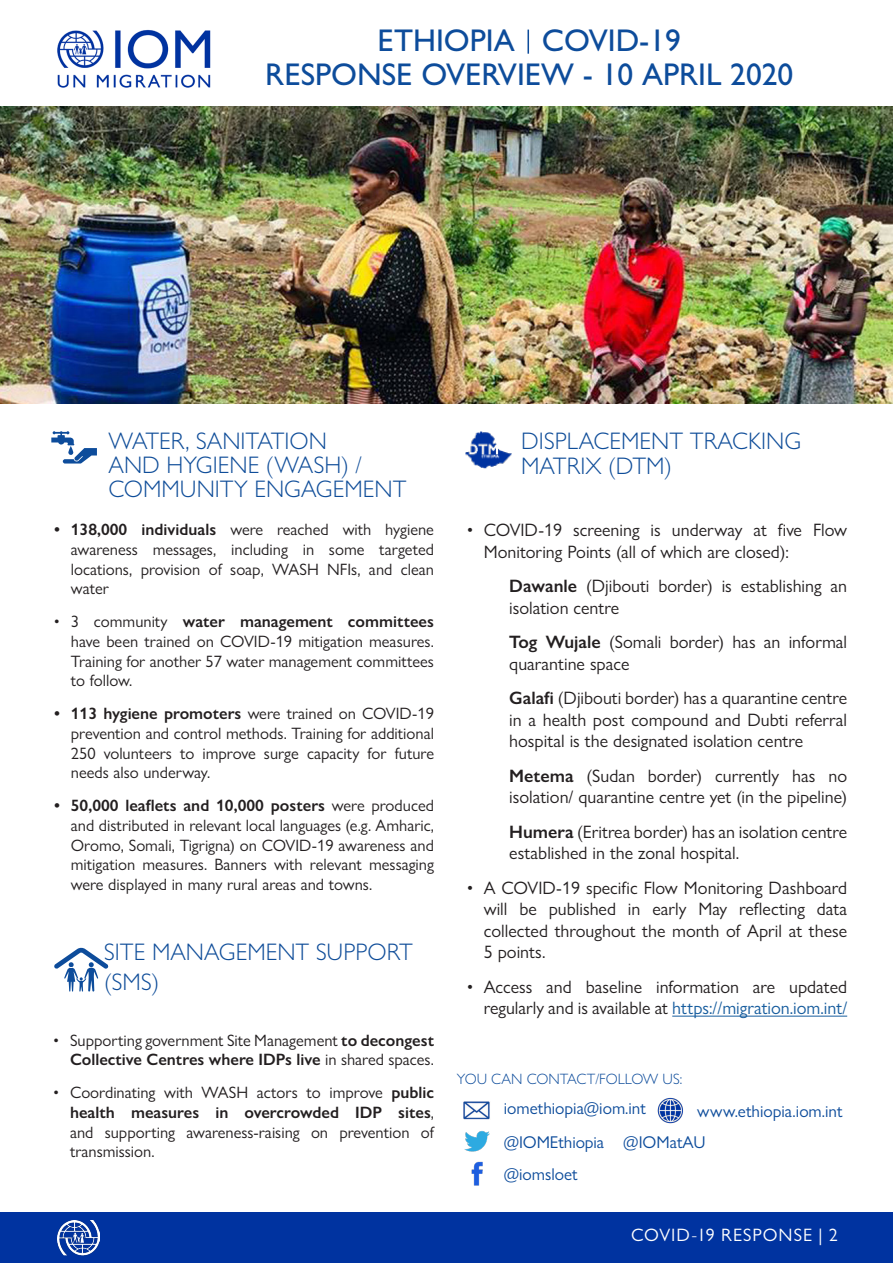
<style>
.page{position:relative;width:893px;height:1263px;background:#fff}
.page>*{position:absolute;margin:0;border:0;box-sizing:border-box;transform-origin:0 0}
.t1{font:500 31.5px "Gill Sans MT Pro";color:#0d4c9b}
.t2{font:300 24px/24px "Gill Sans Nova";color:#0f4d99}
.t3{font:18px/21.6px "Gill Sans Nova";color:#231f20}
.t4{font:18px "Gill Sans MT Pro";letter-spacing:.055em;color:#fff}
.t5{font:17.1px "Gill Sans Nova";color:#0d4c9b}
.t6{font:16.5px/19.8px "Gill Sans Nova";color:#231f20;text-align:justify}
.t7{font:300 15px "Gill Sans Nova";color:#0d4c9b}
.s1{font-weight:600}
.s2{color:#175d9e}
.s3{font-family:"Gill Sans Nova"}
</style>
<div class="page">
<img style="left:57px;top:29px;width:154px;height:59px">
<div style="left:0;top:1212px;width:893px;height:51px;background:#0033a0"></div>
<img style="left:57px;top:1220px;width:43px;height:36px">
<img style="left:0;top:106px;width:893px;height:298px">
<hr style="left:527px;top:30px;width:2px;height:24px;background:#0d4c9b">
<svg style="left:51px;top:431px;width:46px;height:32px"></svg>
<svg style="left:54px;top:947px;width:55px;height:44px"></svg>
<hr style="left:672px;top:1016px;width:175px;height:1px;background:#175d9e">
<img style="left:465px;top:431px;width:47px;height:38px">
<img style="left:471px;top:1161px;width:12px;height:25px">
<img style="left:464px;top:1131px;width:26px;height:21px">
<img style="left:657px;top:1097px;width:26px;height:27px">
<img style="left:463px;top:1101px;width:27px;height:19px">
<h1 class="t1" style="left:378px;top:22px;width:305px">ETHIOPIA COVID-19</h1>
<h1 class="t1" style="left:265px;top:56px;width:529px">RESPONSE OVERVIEW - 10 APRIL 2020</h1>
<p class="t2" style="left:109px;top:428px;width:299px">WATER, SANITATION<br>AND HYGIENE (WASH) /<br>COMMUNITY ENGAGEMENT</p>
<p class="t6" style="left:71px;top:519px;width:365px;text-indent:-17px"><span class="s1">• 138,000 individuals</span> were reached with hygiene awareness messages, including in some targeted locations, provision of soap, WASH NFIs, and clean water</p>
<p class="t6" style="left:71px;top:611px;width:365px;text-indent:-17px">• 3 community <span class="s1">water management committees </span>have been trained on COVID-19 mitigation measures.<br>Training for another 57 water management committees to follow.</p>
<p class="t6" style="left:71px;top:703px;width:365px;text-indent:-17px"><span class="s1">• 113 hygiene promoters</span> were trained on COVID-19 prevention and control methods. Training for additional 250 volunteers to improve surge capacity for future needs also underway.</p>
<p class="t6" style="left:71px;top:795px;width:365px;text-indent:-17px"><span class="s1">• 50,000 leaflets and 10,000 posters</span> were produced and distributed in relevant local languages (e.g. Amharic, Oromo, Somali, Tigrigna) on COVID-19 awareness and mitigation measures. Banners with relevant messaging were displayed in many rural areas and towns.</p>
<p class="t2" style="left:104px;top:936px;width:310px;line-height:30px">SITE MANAGEMENT SUPPORT (SMS)</p>
<p class="t6" style="left:53px;top:1030px;width:383px;text-align:right">• Supporting government Site Management <span class="s1">to decongest<br>Collective Centres where IDPs live</span> in shared spaces.</p>
<p class="t6" style="left:70px;top:1082px;width:366px;text-indent:-17px">• Coordinating with WASH actors to improve <span class="s1">public health measures in overcrowded IDP sites</span>, and supporting awareness-raising on prevention of transmission.</p>
<p class="t2" style="left:521px;top:428px;width:282px;line-height:25.5px">DISPLACEMENT TRACKING<br>MATRIX (DTM)</p>
<p class="t3" style="left:484px;top:519px;width:365px;text-indent:-17px">• COVID-19 screening is underway at five Flow<br>Monitoring Points (all of which are closed):</p>
<p class="t3" style="left:509px;top:575px;width:339px"><span class="s1">Dawanle</span> (Djibouti border) is establishing an isolation centre</p>
<p class="t3" style="left:509px;top:631px;width:339px"><span class="s1">Tog Wujale</span> (Somali border) has an informal quarantine space</p>
<p class="t3" style="left:509px;top:687px;width:339px;text-align:justify"><span class="s1">Galafi</span> (Djibouti border) has a quarantine centre in a health post compound and Dubti referral hospital is the designated isolation centre</p>
<p class="t3" style="left:509px;top:764px;width:339px"><span class="s1">Metema</span> (Sudan border) currently has no isolation/ quarantine centre yet (in the pipeline)</p>
<p class="t3" style="left:509px;top:820px;width:339px"><span class="s1">Humera</span> (Eritrea border) has an isolation centre established in the zonal hospital.</p>
<p class="t3" style="left:484px;top:876px;width:365px;text-align:justify;text-indent:-17px">• A COVID-19 specific Flow Monitoring Dashboard will be published in early May reflecting data collected throughout the month of April at these 5 points.</p>
<p class="t3" style="left:467px;top:976px;width:382px;text-align:right">• Access and baseline information are updated regularly and is available at <span class="s2">https://migration.iom.int/</span></p>
<p class="t7" style="left:457px;top:1069px;width:227px">YOU CAN CONTACT/FOLLOW US:</p>
<p class="t5" style="left:504px;top:1098px;width:144px">iomethiopia@iom.int</p>
<p class="t5" style="left:697px;top:1100px;width:147px">www.ethiopia.iom.int</p>
<p class="t5" style="left:504px;top:1132px;width:102px">@IOMEthiopia</p>
<p class="t5" style="left:504px;top:1164px;width:75px">@iomsloet</p>
<p class="t5" style="left:623px;top:1132px;width:84px">@IOMatAU</p>
<p class="t4" style="left:631px;top:1224px;width:208px">COVID-19 RESPONSE | <span class="s3">2</span></p>
</div>
